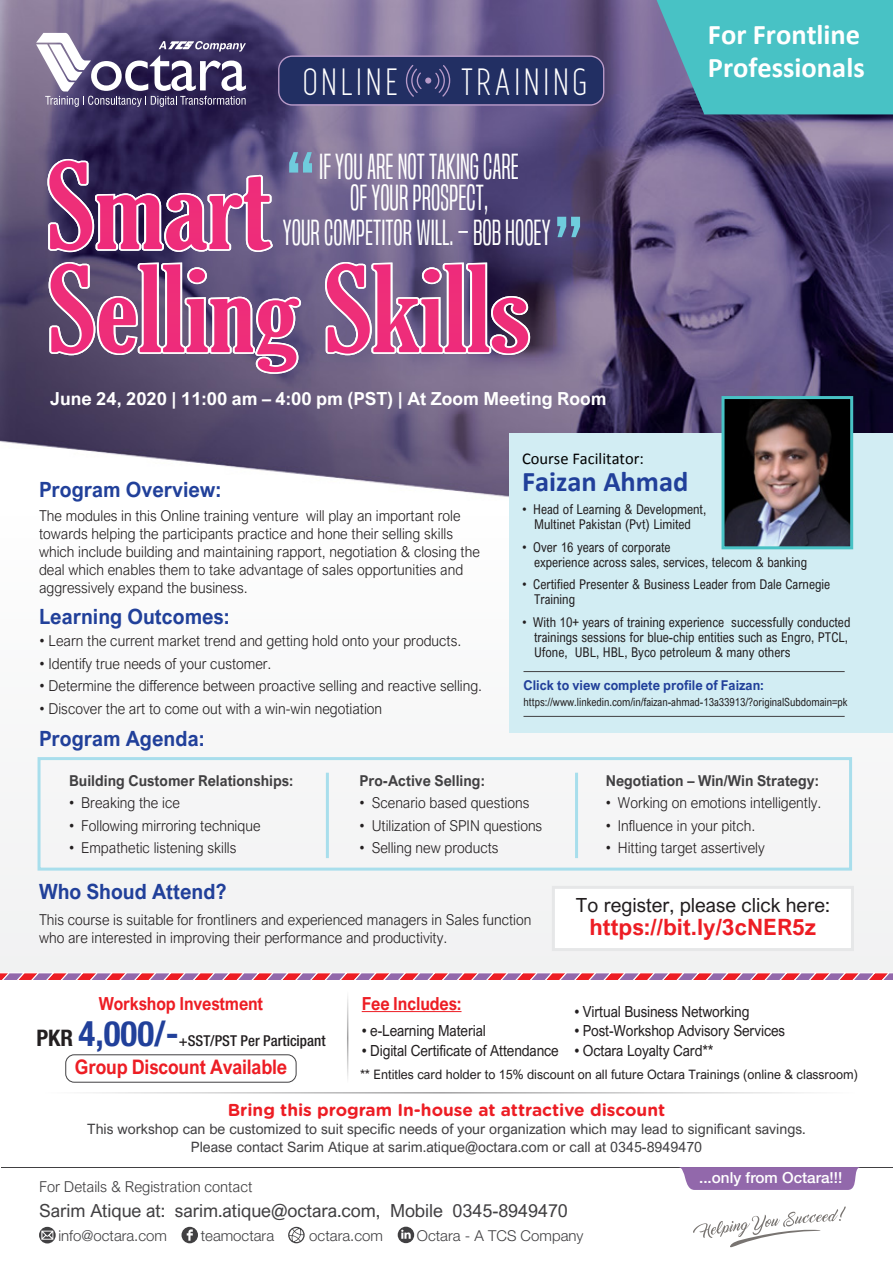
<style>
.page{position:relative;width:893px;height:1263px;background:#fff}
.page>*{position:absolute;margin:0;border:0;box-sizing:border-box;transform-origin:0 0}
.t1{font:72.75px "Built Titling Sb";color:#6fccdd}
.t2{font:300 37.8px "Industrial Sans";letter-spacing:.1em;color:#fff}
.t3{font:700 condensed 34.95px "Helvetica Neue LT Std";color:#21409a}
.t4{font:33.75px/31.5px "Built Titling Lt";color:#fff;text-align:center}
.t5{font:700 28.5px/33.2px "Calibri";color:#fff}
.t6{font:700 28.5px "Calibri";color:#21409a}
.t7{font:700 22.5px "Arial Nova";color:#ed1d24}
.t8{font:700 21px "Arial Nova";color:#21409a;scale:.95 1}
.t9{font:700 19.95px "Arial Nova";letter-spacing:-.01em;color:#ed1d24;scale:.9 1}
.t10{font:19.5px "Arial Nova";color:#231f20}
.t11{font:18px "Arial Nova";letter-spacing:-.005em;color:#414042}
.t12{font:700 18px "Arial Nova";color:#fff}
.t13{font:700 18px "Arial Nova";letter-spacing:-.01em;color:#ed1d24;scale:.9 1}
.t14{font:700 17.25px "Gotham Rounded";color:#ed1d24}
.t15{font:16.5px "Calibri";color:#000}
.t16{font:15.3px "Arial Nova";letter-spacing:-.01em;color:#231f20;scale:.9 1}
.t17{font:500 15.3px "Helvetica Neue LT Std";color:#fff}
.t18{font:300 15px/18px "Arial Nova";color:#231f20;scale:.95 1}
.t19{font:700 15px "Arial Nova";color:#414042;scale:.95 1}
.t20{font:300 15px "Helvetica Neue LT Std";color:#414042}
.t21{font:300 15px "Arial Nova";letter-spacing:-.005em;color:#414042}
.t22{font:500 condensed 15px "Helvetica Neue LT Std";color:#231f20}
.t23{font:14.25px/18px "Arial Nova";color:#414042;text-align:center}
.t24{font:13.5px/15px "Arial Nova Cond";color:#231f20;scale:.95 1}
.t25{font:700 13.5px "Arial Nova";color:#21409a;scale:.95 1}
.t26{font:13.05px "Arial Nova";color:#231f20}
.t27{font:11.25px "Arial Nova Cond";color:#231f20;scale:.95 1}
.s1{font-size:22.8px;color:#231f20}
</style>
<div class="page">
<img style="left:0;top:0;width:893px;height:1168px">
<div style="left:0;top:502px;width:893px;height:469px;background:#f6f6f7"></div>
<hr style="left:2px;top:1167px;width:891px;height:1px;background:#414042">
<div style="left:679px;top:1167px;width:181px;height:23px;background:#9268ab"></div>
<svg style="left:693px;top:1206px;width:153px;height:41px"></svg>
<svg style="left:398px;top:1227px;width:16px;height:16px"></svg>
<svg style="left:288px;top:1227px;width:17px;height:16px"></svg>
<svg style="left:181px;top:1227px;width:17px;height:16px"></svg>
<svg style="left:39px;top:1227px;width:17px;height:16px"></svg>
<hr style="left:347px;top:991px;width:1px;height:92px;background:#fff">
<hr style="left:362px;top:1011px;width:99px;height:1px;background:#ed1d24">
<hr style="left:38px;top:1092px;width:817px;height:1px;background:#fff">
<svg style="left:657px;top:0;width:236px;height:114px;background:#4bb7bf"></svg>
<svg style="left:47px;top:159px;width:226px;height:93px;background:#974c7f"></svg>
<svg style="left:49px;top:262px;width:252px;height:112px;background:#a15786"></svg>
<svg style="left:325px;top:262px;width:205px;height:93px;background:#b45c8d"></svg>
<svg style="left:36px;top:33px;width:210px;height:74px"></svg>
<svg style="left:278px;top:55px;width:326px;height:51px;background:#2e386b"></svg>
<div style="left:510px;top:434px;width:383px;height:298px;background:#d2edf3"></div>
<img style="left:725px;top:400px;width:124px;height:145px">
<div style="left:721px;top:396px;width:132px;height:153px;border:3px solid #48c2c5"></div>
<hr style="left:523px;top:671px;width:322px;height:1px;background:#414042">
<hr style="left:523px;top:716px;width:322px;height:1px;background:#414042">
<div style="left:552px;top:886px;width:302px;height:65px;background:#fff;border:3px solid #e6e7e8"></div>
<div style="left:38px;top:757px;width:814px;height:113px;border:3px solid #a8deec"></div>
<hr style="left:575px;top:773px;width:3px;height:85px;background:#a8deec">
<hr style="left:326px;top:773px;width:3px;height:85px;background:#a8deec">
<svg style="left:0;top:971px;width:893px;height:10px"></svg>
<div style="left:65px;top:1054px;width:231px;height:28px;border:1px solid #414042;border-radius:9px"></div>
<h2 class="t2" style="left:303px;top:61px;width:96px">ONLINE</h2>
<h2 class="t2" style="left:462px;top:61px;width:127px">TRAINING</h2>
<h1 class="t1" style="left:287px;top:139px;width:29px">“</h1>
<h3 class="t4" style="left:319px;top:151px;width:201px">IF YOU ARE NOT TAKING CARE<br>OF YOUR PROSPECT,</h3>
<h3 class="t4" style="left:283px;top:217px;width:269px">YOUR COMPETITOR WILL. – BOB HOOEY</h3>
<h1 class="t1" style="left:555px;top:204px;width:29px">”</h1>
<p class="t12" style="left:50px;top:388px;width:558px">June 24, 2020 | 11:00 am – 4:00 pm (PST) | At Zoom Meeting Room</p>
<h3 class="t5" style="left:708px;top:17px;width:158px">For Frontline<br>Professionals</h3>
<h3 class="t8" style="left:39px;top:478px;width:194px">Program Overview:</h3>
<p class="t18" style="left:39px;top:507px;width:466px">The modules in this Online training venture will play an important role towards helping the participants practice and hone their selling skills which include building and maintaining rapport, negotiation &amp; closing the deal which enables them to take advantage of sales opportunities and aggressively expand the business.</p>
<h3 class="t8" style="left:39px;top:604px;width:202px">Learning Outcomes:</h3>
<p class="t18" style="left:40px;top:632px;width:446px">• Learn the current market trend and getting hold onto your products.</p>
<p class="t18" style="left:40px;top:654px;width:246px">• Identify true needs of your customer.</p>
<p class="t18" style="left:40px;top:677px;width:467px">• Determine the difference between proactive selling and reactive selling.</p>
<p class="t18" style="left:40px;top:699px;width:362px">• Discover the art to come out with a win-win negotiation</p>
<p class="t15" style="left:522px;top:447px;width:123px">Course Facilitator:</p>
<h3 class="t6" style="left:522px;top:461px;width:168px">Faizan Ahmad</h3>
<p class="t24" style="left:522px;top:502px;width:195px;text-align:center">• Head of Learning &amp; Development,<br>Multinet Pakistan (Pvt) Limited</p>
<p class="t24" style="left:534px;top:539px;width:289px;text-indent:-12px">• Over 16 years of corporate<br>experience across sales, services, telecom &amp; banking</p>
<p class="t24" style="left:534px;top:577px;width:313px;text-indent:-12px">• Certified Presenter &amp; Business Leader from Dale Carnegie<br>Training</p>
<p class="t24" style="left:534px;top:614px;width:335px;text-indent:-12px">• With 10+ years of training experience successfully conducted trainings sessions for blue-chip entities such as Engro, PTCL,<br>Ufone, UBL, HBL, Byco petroleum &amp; many others</p>
<p class="t25" style="left:523px;top:677px;width:255px">Click to view complete profile of Faizan:</p>
<p class="t27" style="left:523px;top:695px;width:343px">https://www.linkedin.com/in/faizan-ahmad-13a33913/?originalSubdomain=pk</p>
<h3 class="t8" style="left:39px;top:726px;width:176px">Program Agenda:</h3>
<p class="t19" style="left:69px;top:771px;width:238px">Building Customer Relationships:</p>
<p class="t18" style="left:69px;top:794px;width:118px">• Breaking the ice</p>
<p class="t18" style="left:69px;top:816px;width:203px">• Following mirroring technique</p>
<p class="t18" style="left:69px;top:839px;width:178px">• Empathetic listening skills</p>
<p class="t19" style="left:360px;top:771px;width:133px">Pro-Active Selling:</p>
<p class="t18" style="left:360px;top:794px;width:180px">• Scenario based questions</p>
<p class="t18" style="left:360px;top:816px;width:194px">• Utilization of SPIN questions</p>
<p class="t18" style="left:360px;top:839px;width:148px">• Selling new products</p>
<h3 class="t8" style="left:39px;top:880px;width:199px">Who Shoud Attend?</h3>
<p class="t18" style="left:39px;top:910px;width:520px">This course is suitable for frontliners and experienced managers in Sales function who are interested in improving their performance and productivity.</p>
<p class="t19" style="left:606px;top:771px;width:226px">Negotiation – Win/Win Strategy:</p>
<p class="t18" style="left:606px;top:794px;width:228px">• Working on emotions intelligently.</p>
<p class="t18" style="left:606px;top:816px;width:159px">• Influence in your pitch.</p>
<p class="t18" style="left:606px;top:839px;width:169px">• Hitting target assertively</p>
<h3 class="t10" style="left:576px;top:894px;width:255px">To register, please click here:</h3>
<h3 class="t7" style="left:590px;top:914px;width:228px">https://bit.ly/3cNER5z</h3>
<p class="t13" style="left:99px;top:993px;width:184px">Workshop Investment</p>
<p class="t13" style="left:362px;top:993px;width:113px">Fee Includes:</p>
<p class="t16" style="left:362px;top:1022px;width:139px">• e-Learning Material</p>
<p class="t16" style="left:362px;top:1041px;width:220px">• Digital Certificate of Attendance</p>
<p class="t16" style="left:574px;top:1003px;width:196px">• Virtual Business Networking</p>
<p class="t16" style="left:574px;top:1022px;width:236px">• Post-Workshop Advisory Services</p>
<p class="t16" style="left:574px;top:1041px;width:156px">• Octara Loyalty Card**</p>
<p class="t26" style="left:360px;top:1067px;width:499px">** Entitles card holder to 15% discount on all future Octara Trainings (online &amp; classroom)</p>
<h3 class="t3" style="left:36px;top:1012px;width:144px"><span class="s1">PKR</span> 4,000/-</h3>
<p class="t22" style="left:179px;top:1032px;width:148px">+SST/PST Per Participant</p>
<h3 class="t9" style="left:75px;top:1056px;width:237px">Group Discount Available</h3>
<p class="t14" style="left:228px;top:1097px;width:439px">Bring this program In-house at attractive discount</p>
<p class="t23" style="left:87px;top:1120px;width:720px">This workshop can be customized to suit specific needs of your organization which may lead to significant savings.<br>Please contact Sarim Atique at sarim.atique@octara.com or call at 0345-8949470</p>
<p class="t21" style="left:39px;top:1178px;width:215px">For Details &amp; Registration contact</p>
<p class="t11" style="left:39px;top:1200px;width:530px">Sarim Atique at: sarim.atique@octara.com, Mobile 0345-8949470</p>
<p class="t20" style="left:58px;top:1226px;width:110px">info@octara.com</p>
<p class="t20" style="left:201px;top:1226px;width:75px">teamoctara</p>
<p class="t20" style="left:309px;top:1226px;width:75px">octara.com</p>
<p class="t20" style="left:417px;top:1226px;width:168px">Octara - A TCS Company</p>
<p class="t17" style="left:699px;top:1168px;width:145px">...only from Octara!!!</p>
</div>
